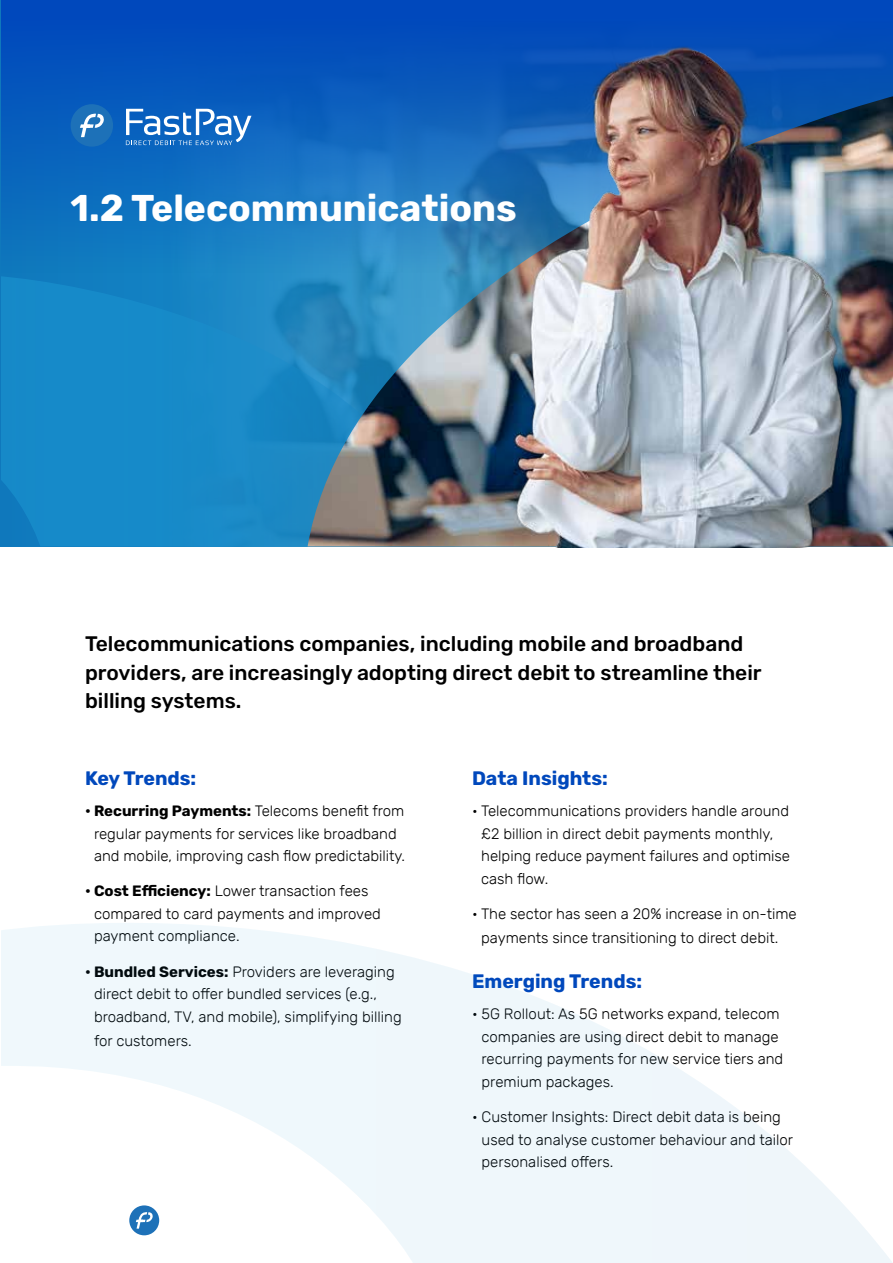
<style>
.page{position:relative;width:893px;height:1263px;background:#fff}
.page>*{position:absolute;margin:0;border:0;box-sizing:border-box;transform-origin:0 0}
.t1{font:700 37.2px "Rubik";color:#fff}
.t2{font:500 21px/28.5px "Rubik";color:#000}
.t3{font:700 19.5px "Rubik";color:#0048bc}
.t4{font:300 15px/22.5px "Rubik";color:#000}
.s1{font-weight:700}
</style>
<div class="page">
<div style="left:1px;top:0;width:892px;height:273px;background:linear-gradient(to bottom,#04b,#1480c1)"></div>
<svg style="left:126px;top:109px;width:125px;height:36px"></svg>
<div style="left:71px;top:104px;width:42px;height:43px;background:#1d71b8;border-radius:50%"></div>
<svg style="left:80px;top:114px;width:24px;height:23px"></svg>
<svg style="left:1px;top:276px;width:252px;height:270px;background:#1689c7"></svg>
<svg style="left:1px;top:923px;width:891px;height:340px"></svg>
<img style="left:253px;top:21px;width:640px;height:527px">
<h1 class="t1" style="left:71px;top:186px;width:448px">1.2 Telecommunications</h1>
<h2 class="t2" style="left:85px;top:630px;width:678px">Telecommunications companies, including mobile and broadband providers, are increasingly adopting direct debit to streamline their billing systems.</h2>
<h3 class="t3" style="left:85px;top:767px;width:113px">Key Trends:</h3>
<p class="t4" style="left:85px;top:800px;width:322px;text-align:center"><span class="s1">• Recurring Payments:</span> Telecoms benefit from regular payments for services like broadband and mobile, improving cash flow predictability.</p>
<p class="t4" style="left:94px;top:880px;width:288px;text-indent:-9px"><span class="s1">• Cost Efficiency:</span> Lower transaction fees compared to card payments and improved payment compliance.</p>
<p class="t4" style="left:94px;top:961px;width:309px;text-indent:-9px"><span class="s1">• Bundled Services:</span> Providers are leveraging direct debit to offer bundled services (e.g., broadband, TV, and mobile), simplifying billing</p>
<p class="t4" style="left:94px;top:1030px;width:99px">for customers.</p>
<h3 class="t3" style="left:472px;top:767px;width:137px">Data Insights:</h3>
<p class="t4" style="left:481px;top:800px;width:310px;text-indent:-9px">• Telecommunications providers handle around £2 billion in direct debit payments monthly, helping reduce payment failures and optimise cash flow.</p>
<p class="t4" style="left:481px;top:902px;width:317px;line-height:24px;text-indent:-9px">• The sector has seen a 20% increase in on-time payments since transitioning to direct debit.</p>
<h3 class="t3" style="left:472px;top:970px;width:172px">Emerging Trends:</h3>
<p class="t4" style="left:482px;top:1003px;width:303px;text-indent:-10px">• 5G Rollout: As 5G networks expand, telecom companies are using direct debit to manage recurring payments for new service tiers and premium packages.</p>
<p class="t4" style="left:482px;top:1106px;width:313px;text-indent:-10px">• Customer Insights: Direct debit data is being used to analyse customer behaviour and tailor personalised offers.</p>
</div>
